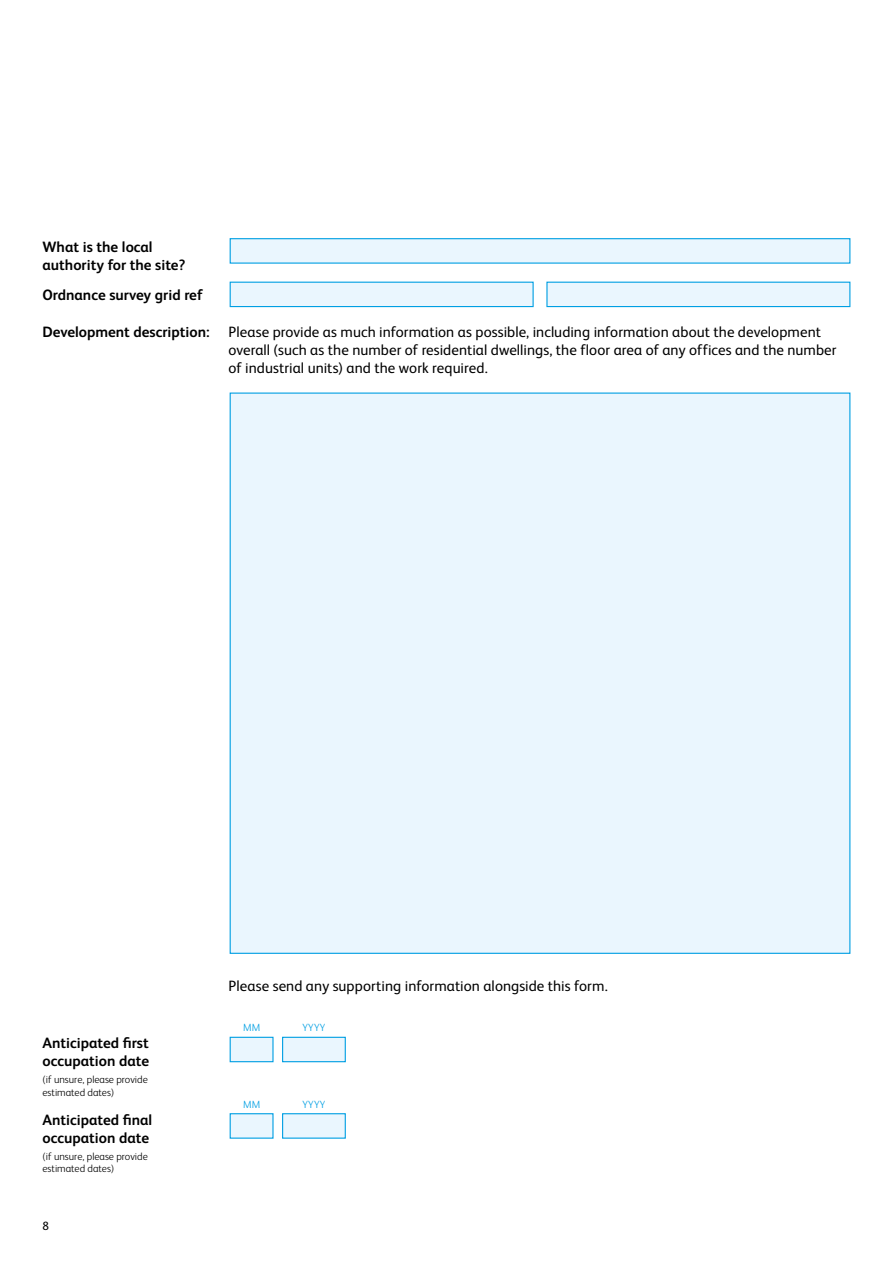
<style>
.page{position:relative;width:893px;height:1263px;background:#fff}
.page>*{position:absolute;margin:0;border:0;box-sizing:border-box;transform-origin:0 0}
.Title_30_-_E_-_Inter{font:15px/18px "FS Albert";letter-spacing:.005em;color:#000}
.Subhead_1{font:700 15px/18px "FS Albert";color:#000}
.t1{font:12px "FS Albert";color:#000}
.Subhead_1-2{font:300 10.5px/12.6px "FS Albert";color:#000}
.Subhead_1-3{font:300 10.5px "FS Albert";letter-spacing:.03em;color:#009fe3}
</style>
<div class="page">
<div style="left:230px;top:282px;width:304px;height:25px;background:#eaf6fe;border:1px solid #009fe3"></div>
<div style="left:230px;top:1037px;width:44px;height:25px;background:#eaf6fe;border:1px solid #009fe3"></div>
<div style="left:230px;top:1113px;width:44px;height:26px;background:#eaf6fe;border:1px solid #009fe3"></div>
<div style="left:282px;top:1037px;width:64px;height:25px;background:#eaf6fe;border:1px solid #009fe3"></div>
<div style="left:282px;top:1113px;width:64px;height:26px;background:#eaf6fe;border:1px solid #009fe3"></div>
<div style="left:230px;top:392px;width:620px;height:562px;background:#eaf6fe;border:1px solid #009fe3"></div>
<div style="left:546px;top:282px;width:304px;height:25px;background:#eaf6fe;border:1px solid #009fe3"></div>
<div style="left:230px;top:238px;width:620px;height:26px;background:#eaf6fe;border:1px solid #009fe3"></div>
<p class="Subhead_1" style="left:43px;top:237px;width:144px">What is the local authority for the site?</p>
<p class="Subhead_1" style="left:43px;top:285px;width:161px">Ordnance survey grid ref</p>
<p class="Subhead_1" style="left:43px;top:322px;width:169px">Development description:</p>
<p class="Title_30_-_E_-_Inter" style="left:228px;top:322px;width:609px">Please provide as much information as possible, including information about the development overall (such as the number of residential dwellings, the floor area of any offices and the number of industrial units) and the work required.</p>
<p class="Subhead_1" style="left:43px;top:1033px;width:108px">Anticipated first occupation date</p>
<p class="Subhead_1-2" style="left:43px;top:1073px;width:107px">(if unsure, please provide estimated dates)</p>
<p class="Subhead_1" style="left:43px;top:1110px;width:111px">Anticipated final occupation date</p>
<p class="Subhead_1-2" style="left:43px;top:1149px;width:107px">(if unsure, please provide estimated dates)</p>
<p class="t1" style="left:43px;top:1217px;width:8px">8</p>
<p class="Title_30_-_E_-_Inter" style="left:228px;top:976px;width:381px">Please send any supporting information alongside this form.</p>
<p class="Subhead_1-3" style="left:243px;top:1021px;width:19px">MM</p>
<p class="Subhead_1-3" style="left:243px;top:1097px;width:19px">MM</p>
<p class="Subhead_1-3" style="left:302px;top:1021px;width:24px">YYYY</p>
<p class="Subhead_1-3" style="left:302px;top:1097px;width:24px">YYYY</p>
</div>
